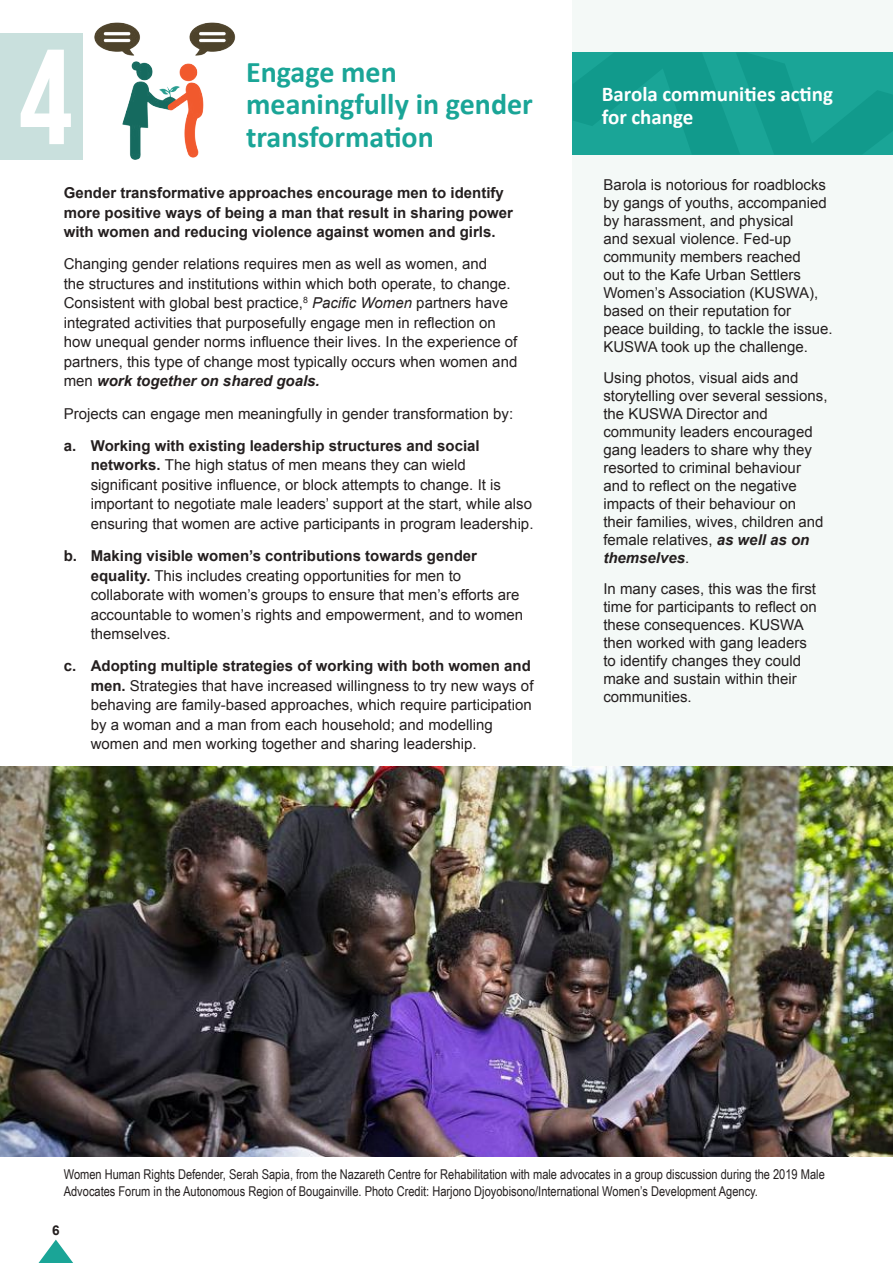
<style>
.page{position:relative;width:893px;height:1263px;background:#fff}
.page>*{position:absolute;margin:0;border:0;box-sizing:border-box;transform-origin:0 0}
.t1{font:700 135px "Bebas Neue";color:#fff}
.t2{font:700 30px/32.4px "Calibri";color:#1aa597}
.t3{font:700 21px/23.4px "Calibri";color:#fff}
.t4{font:15px/18px "Arial";color:#241f1f}
.t5{font:700 15px/19.5px "Arial";color:#241f1f}
.t6{font:13.5px/16.5px "Arial Narrow";color:#241f1f}
.t7{font:700 13.5px "Arial";color:#241f1f}
.s1{font-style:italic}
.s2{font-weight:700;font-style:italic}
.s3{font-weight:700}
</style>
<div class="page">
<svg style="left:38px;top:1239px;width:35px;height:24px"></svg>
<div style="left:573px;top:0;width:320px;height:1263px;background:#f4f9f7"></div>
<div style="left:538px;top:1101px;width:355px;height:162px;background:#fff"></div>
<img style="left:94px;top:22px;width:142px;height:138px">
<svg style="left:573px;top:53px;width:320px;height:102px;background:#159f91"></svg>
<div style="left:0;top:33px;width:82px;height:127px;background:#c9e0dd"></div>
<img style="left:0;top:767px;width:893px;height:390px">
<h1 class="t1" style="left:19px;top:23px;width:55px">4</h1>
<h2 class="t2" style="left:246px;top:55px;width:288px">Engage men meaningfully in gender</h2>
<h2 class="t2" style="left:246px;top:120px;width:189px">transformation</h2>
<p class="t5" style="left:64px;top:184px;width:451px">Gender transformative approaches encourage men to identify more positive ways of being a man that result in sharing power with women and reducing violence against women and girls.</p>
<p class="t4" style="left:64px;top:254px;width:455px;line-height:19.5px">Changing gender relations requires men as well as women, and<br>the structures and institutions within which both operate, to change.<br>Consistent with global best practice,<sup>8</sup> <span class="s1">Pacific Women</span> partners have integrated activities that purposefully engage men in reflection on how unequal gender norms influence their lives. In the experience of partners, this type of change most typically occurs when women and men <span class="s2">work together on shared goals.</span></p>
<p class="t4" style="left:64px;top:404px;width:451px">Projects can engage men meaningfully in gender transformation by:</p>
<p class="t4" style="left:91px;top:436px;width:444px;line-height:19.5px;text-indent:-27px"><span class="s3">a. Working with existing leadership structures and social networks.</span> The high status of men means they can wield significant positive influence, or block attempts to change. It is important to negotiate male leaders’ support at the start, while also ensuring that women are active participants in program leadership.</p>
<p class="t4" style="left:91px;top:546px;width:434px;line-height:19.5px;text-indent:-27px"><span class="s3">b. Making visible women’s contributions towards gender equality.</span> This includes creating opportunities for men to collaborate with women’s groups to ensure that men’s efforts are accountable to women’s rights and empowerment, and to women themselves.</p>
<p class="t4" style="left:91px;top:656px;width:444px;line-height:19.5px;text-indent:-27px"><span class="s3">c. Adopting multiple strategies of working with both women and men.</span> Strategies that have increased willingness to try new ways of behaving are family-based approaches, which require participation by a woman and a man from each household; and modelling women and men working together and sharing leadership.</p>
<h3 class="t3" style="left:602px;top:81px;width:233px">Barola communities acting for change</h3>
<p class="t4" style="left:603px;top:176px;width:231px">Barola is notorious for roadblocks by gangs of youths, accompanied by harassment, and physical<br>and sexual violence. Fed-up community members reached<br>out to the Kafe Urban Settlers<br>Women’s Association (KUSWA), based on their reputation for peace building, to tackle the issue.<br>KUSWA took up the challenge.</p>
<p class="t4" style="left:603px;top:369px;width:226px">Using photos, visual aids and storytelling over several sessions, the KUSWA Director and community leaders encouraged gang leaders to share why they resorted to criminal behaviour and to reflect on the negative impacts of their behaviour on their families, wives, children and female relatives, <span class="s2">as well as on themselves</span>.</p>
<p class="t4" style="left:603px;top:580px;width:215px">In many cases, this was the first time for participants to reflect on these consequences. KUSWA then worked with gang leaders to identify changes they could make and sustain within their communities.</p>
<p class="t6" style="left:64px;top:1166px;width:762px">Women Human Rights Defender, Serah Sapia, from the Nazareth Centre for Rehabilitation with male advocates in a group discussion during the 2019 Male<br>Advocates Forum in the Autonomous Region of Bougainville. Photo Credit: Harjono Djoyobisono/International Women’s Development Agency.</p>
<p class="t7" style="left:52px;top:1221px;width:9px">6</p>
</div>
